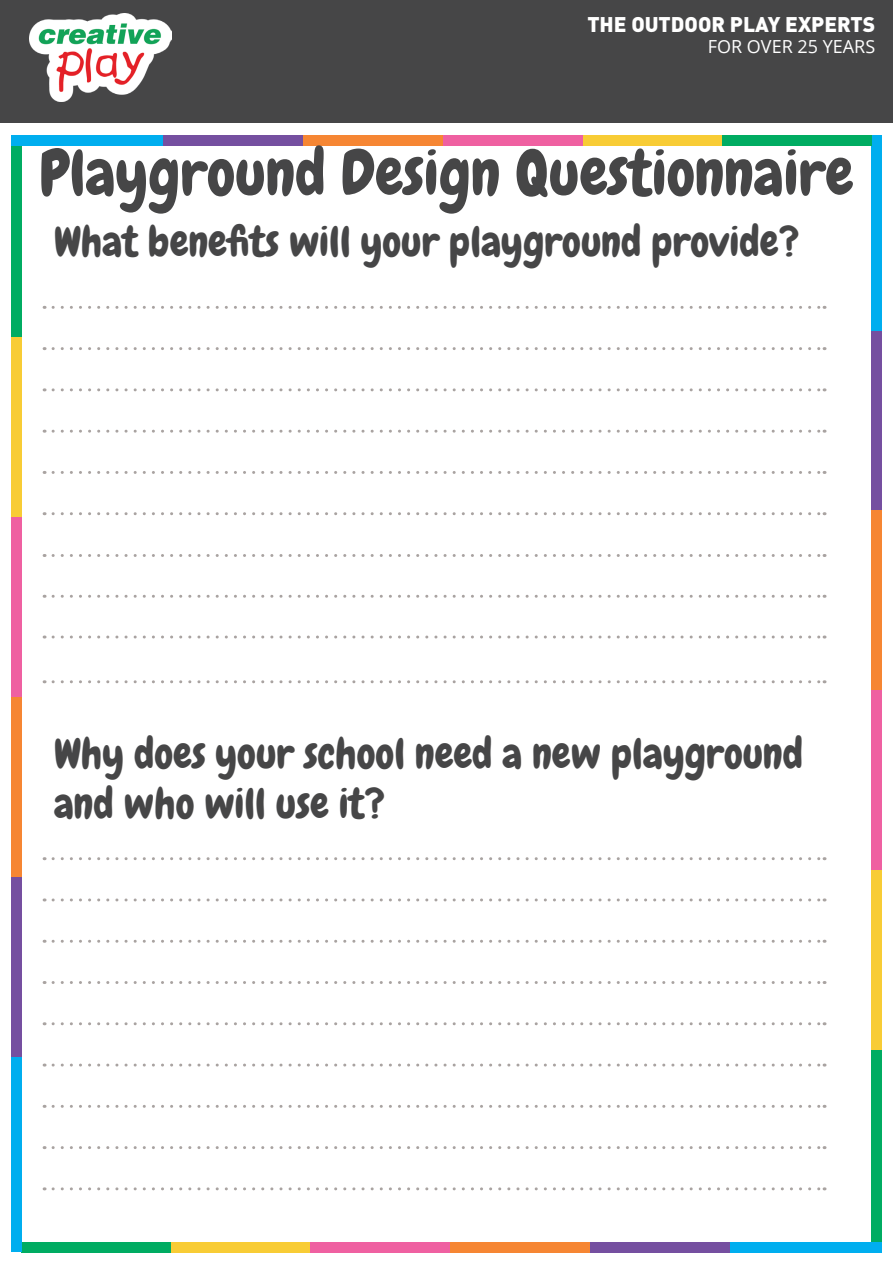
<style>
.page{position:relative;width:893px;height:1263px;background:#fff}
.page>*{position:absolute;margin:0;border:0;box-sizing:border-box;transform-origin:0 0}
.t1{font:63px "Chewy";color:#464647}
.t2{font:42px/50.4px "Chewy";color:#464647}
.t3{font:900 21px "DIN Pro";color:#fff}
.t4{font:18px "Open Sans";color:#fff}
</style>
<div class="page">
<svg style="left:53px;top:680px;width:772px;height:3px"></svg>
<div style="left:872px;top:135px;width:10px;height:196px;background:#00aeef"></div>
<div style="left:872px;top:331px;width:10px;height:179px;background:#754fa0"></div>
<div style="left:872px;top:510px;width:10px;height:180px;background:#f68633"></div>
<div style="left:872px;top:690px;width:10px;height:180px;background:#ef60a1"></div>
<div style="left:872px;top:870px;width:10px;height:180px;background:#f8cc35"></div>
<div style="left:872px;top:1050px;width:10px;height:192px;background:#00ac62"></div>
<div style="left:730px;top:1242px;width:152px;height:10px;background:#00aeef"></div>
<div style="left:590px;top:1242px;width:140px;height:10px;background:#754fa0"></div>
<div style="left:450px;top:1242px;width:140px;height:10px;background:#f68633"></div>
<div style="left:310px;top:1242px;width:140px;height:10px;background:#ef60a1"></div>
<div style="left:170px;top:1242px;width:140px;height:10px;background:#f8cc35"></div>
<div style="left:21px;top:1242px;width:149px;height:10px;background:#00ac62"></div>
<div style="left:11px;top:1056px;width:10px;height:196px;background:#00aeef"></div>
<div style="left:11px;top:877px;width:10px;height:179px;background:#754fa0"></div>
<div style="left:11px;top:697px;width:10px;height:180px;background:#f68633"></div>
<div style="left:11px;top:517px;width:10px;height:180px;background:#ef60a1"></div>
<div style="left:11px;top:337px;width:10px;height:180px;background:#f8cc35"></div>
<div style="left:11px;top:145px;width:10px;height:192px;background:#00ac62"></div>
<div style="left:0;top:0;width:893px;height:122px;background:#464647"></div>
<img style="left:30px;top:13px;width:141px;height:88px">
<div style="left:11px;top:135px;width:152px;height:10px;background:#00aeef"></div>
<div style="left:163px;top:135px;width:140px;height:10px;background:#754fa0"></div>
<div style="left:303px;top:135px;width:140px;height:10px;background:#f68633"></div>
<div style="left:443px;top:135px;width:140px;height:10px;background:#ef60a1"></div>
<div style="left:583px;top:135px;width:140px;height:10px;background:#f8cc35"></div>
<div style="left:723px;top:135px;width:149px;height:10px;background:#00ac62"></div>
<svg style="left:53px;top:388px;width:772px;height:3px"></svg>
<svg style="left:53px;top:940px;width:772px;height:3px"></svg>
<svg style="left:53px;top:430px;width:772px;height:3px"></svg>
<svg style="left:53px;top:981px;width:772px;height:3px"></svg>
<svg style="left:53px;top:471px;width:772px;height:3px"></svg>
<svg style="left:53px;top:1022px;width:772px;height:3px"></svg>
<svg style="left:53px;top:512px;width:772px;height:3px"></svg>
<svg style="left:53px;top:1063px;width:772px;height:3px"></svg>
<svg style="left:53px;top:554px;width:772px;height:3px"></svg>
<svg style="left:53px;top:1105px;width:772px;height:3px"></svg>
<svg style="left:53px;top:595px;width:772px;height:3px"></svg>
<svg style="left:53px;top:1146px;width:772px;height:3px"></svg>
<svg style="left:53px;top:635px;width:772px;height:3px"></svg>
<svg style="left:53px;top:1187px;width:772px;height:3px"></svg>
<svg style="left:53px;top:306px;width:772px;height:3px"></svg>
<svg style="left:53px;top:857px;width:772px;height:3px"></svg>
<svg style="left:53px;top:347px;width:772px;height:3px"></svg>
<svg style="left:53px;top:898px;width:772px;height:3px"></svg>
<p class="t3" style="left:587px;top:6px;width:289px">THE OUTDOOR PLAY EXPERTS</p>
<p class="t4" style="left:708px;top:34px;width:169px">FOR OVER 25 YEARS</p>
<p class="t1" style="left:39px;top:133px;width:816px">Playground Design Questionnaire</p>
<p class="t2" style="left:54px;top:216px;width:747px">What benefits will your playground provide?</p>
<p class="t2" style="left:54px;top:728px;width:751px">Why does your school need a new playground and who will use it?</p>
</div>
